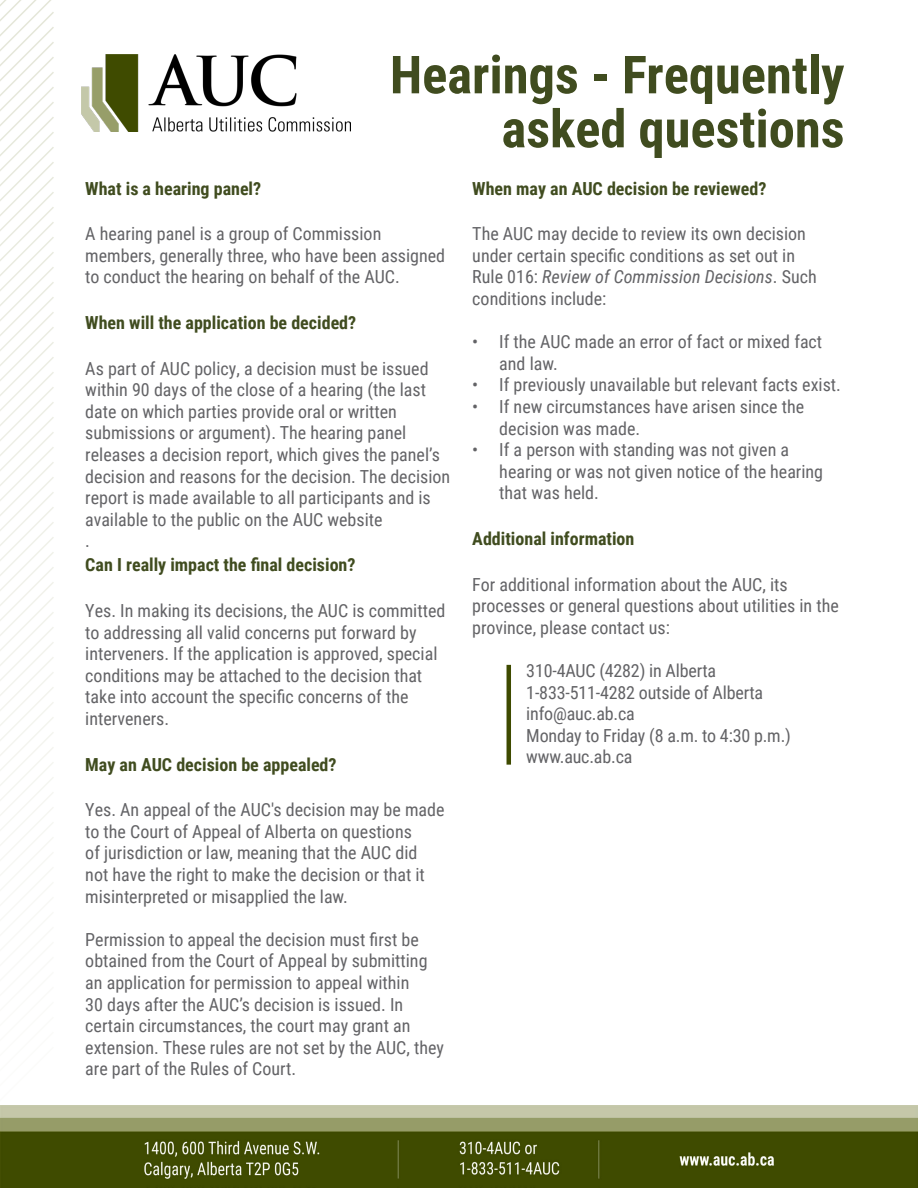
<style>
.page{position:relative;width:918px;height:1188px;background:#fff}
.page>*{position:absolute;margin:0;border:0;box-sizing:border-box;transform-origin:0 0}
.t1{font:700 52.5px/54px "Roboto Condensed";color:#404c1f;text-align:right}
.body{font:18px/21.6px "Roboto Condensed";color:#636366}
.sUB_HEADER{font:700 18px "Roboto Condensed";color:#404c1f}
.gREEN_SUB_HEADER{font:18px "Roboto Condensed";letter-spacing:-.01em;color:#636366}
.s1{font-style:italic}
</style>
<div class="page">
<svg style="left:0;top:0;width:54px;height:891px"></svg>
<img style="left:0;top:1105px;width:918px;height:83px">
<img style="left:81px;top:54px;width:270px;height:77px">
<hr style="left:507px;top:665px;width:4px;height:100px;background:#3e4a00">
<p class="t1" style="left:390px;top:46px;width:456px">Hearings - Frequently asked questions</p>
<p class="sUB_HEADER" style="left:85px;top:176px;width:177px">What is a hearing panel?</p>
<p class="body" style="left:85px;top:222px;width:361px">A hearing panel is a group of Commission members, generally three, who have been assigned to conduct the hearing on behalf of the AUC.</p>
<p class="sUB_HEADER" style="left:85px;top:310px;width:272px">When will the application be decided?</p>
<p class="body" style="left:85px;top:357px;width:366px">As part of AUC policy, a decision must be issued within 90 days of the close of a hearing (the last date on which parties provide oral or written submissions or argument). The hearing panel releases a decision report, which gives the panel’s decision and reasons for the decision. The decision report is made available to all participants and is available to the public on the AUC website</p>
<p class="body" style="left:85px;top:530px;width:6px">.</p>
<p class="sUB_HEADER" style="left:85px;top:552px;width:272px">Can I really impact the final decision?</p>
<p class="body" style="left:85px;top:599px;width:362px">Yes. In making its decisions, the AUC is committed to addressing all valid concerns put forward by interveners. If the application is approved, special conditions may be attached to the decision that take into account the specific concerns of the interveners.</p>
<p class="sUB_HEADER" style="left:85px;top:752px;width:253px">May an AUC decision be appealed?</p>
<p class="body" style="left:85px;top:798px;width:361px">Yes. An appeal of the AUC's decision may be made to the Court of Appeal of Alberta on questions<br>of jurisdiction or law, meaning that the AUC did not have the right to make the decision or that it misinterpreted or misapplied the law.</p>
<p class="body" style="left:85px;top:928px;width:360px">Permission to appeal the decision must first be obtained from the Court of Appeal by submitting an application for permission to appeal within<br>30 days after the AUC’s decision is issued. In certain circumstances, the court may grant an extension. These rules are not set by the AUC, they are part of the Rules of Court.</p>
<p class="sUB_HEADER" style="left:472px;top:176px;width:296px">When may an AUC decision be reviewed?</p>
<p class="body" style="left:472px;top:222px;width:346px">The AUC may decide to review its own decision under certain specific conditions as set out in Rule 016: <span class="s1">Review of Commission Decisions</span>. Such conditions include:</p>
<p class="body" style="left:499px;top:330px;width:324px;text-indent:-27px">• If the AUC made an error of fact or mixed fact and law.</p>
<p class="body" style="left:472px;top:374px;width:370px">• If previously unavailable but relevant facts exist.</p>
<p class="body" style="left:499px;top:395px;width:306px;text-indent:-27px">• If new circumstances have arisen since the decision was made.</p>
<p class="body" style="left:499px;top:438px;width:325px;text-indent:-27px">• If a person with standing was not given a hearing or was not given notice of the hearing that was held.</p>
<p class="sUB_HEADER" style="left:472px;top:526px;width:164px">Additional information</p>
<p class="body" style="left:472px;top:573px;width:368px">For additional information about the AUC, its processes or general questions about utilities in the province, please contact us:</p>
<p class="gREEN_SUB_HEADER" style="left:526px;top:658px;width:191px">310-4AUC (4282) in Alberta</p>
<p class="gREEN_SUB_HEADER" style="left:526px;top:680px;width:238px">1-833-511-4282 outside of Alberta</p>
<p class="gREEN_SUB_HEADER" style="left:526px;top:701px;width:110px">info@auc.ab.ca</p>
<p class="gREEN_SUB_HEADER" style="left:526px;top:723px;width:266px">Monday to Friday (8 a.m. to 4:30 p.m.)</p>
<p class="gREEN_SUB_HEADER" style="left:526px;top:744px;width:108px">www.auc.ab.ca</p>
</div>
